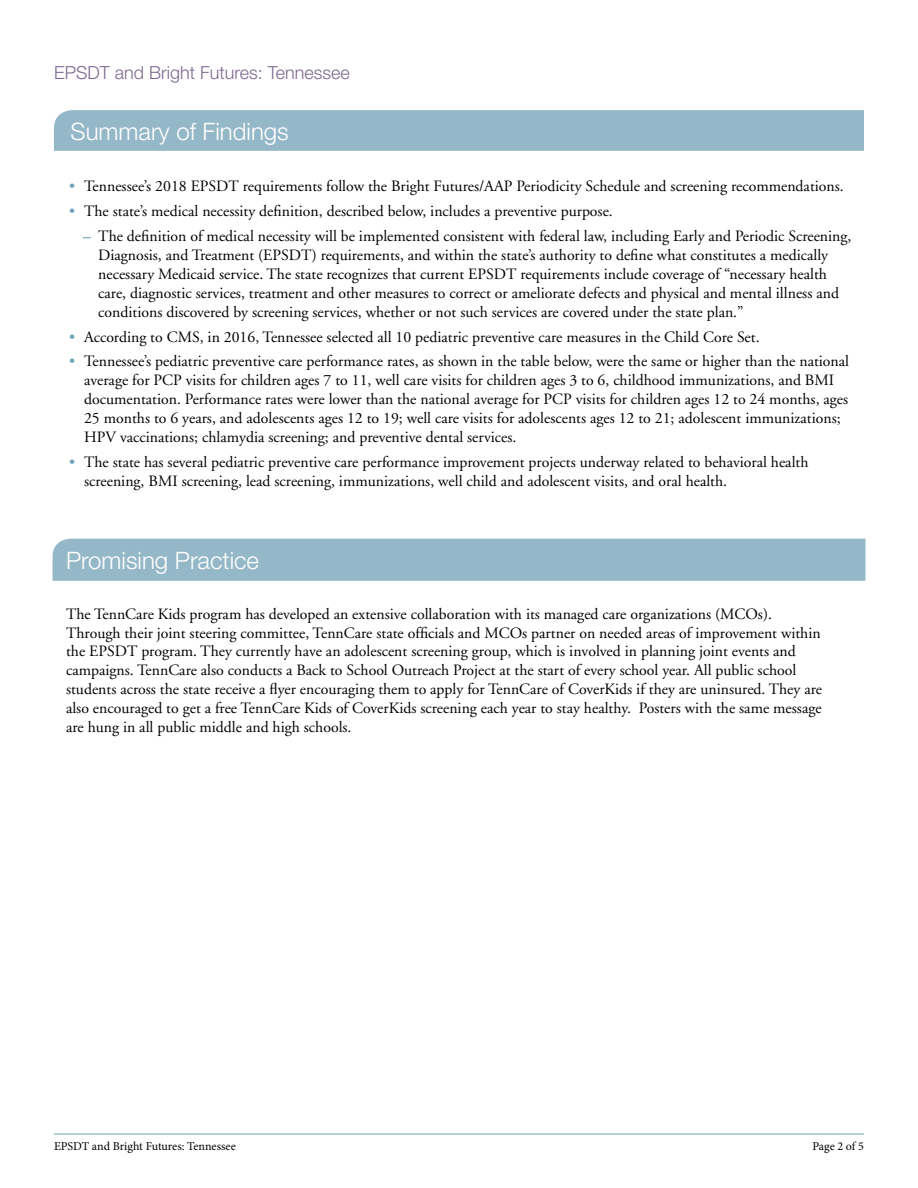
<style>
.page{position:relative;width:918px;height:1188px;background:#fff}
.page>*{position:absolute;margin:0;border:0;box-sizing:border-box;transform-origin:0 0}
.t1{font:300 24px "Helvetica Neue";color:#fff}
.t2{font:300 18px "Helvetica Neue";color:#7c6990}
.t3{font:15.75px/18.9px "Adobe Garamond";color:#000}
.t4{font:12px "Minion Pro";letter-spacing:-.005em;color:#000}
.s1{color:#6ba2b8}
.s2{font-weight:700;color:#6ba2b8}
</style>
<div class="page">
<hr style="left:54px;top:1134px;width:810px;height:1px;background:#6ba2b8">
<div style="left:52px;top:539px;width:814px;height:42px;background:#95b8c9"></div>
<div style="left:54px;top:110px;width:810px;height:41px;background:#95b8c9"></div>
<p class="t2" style="left:54px;top:62px;width:297px">EPSDT and Bright Futures: Tennessee</p>
<h1 class="t1" style="left:71px;top:117px;width:220px">Summary of Findings</h1>
<p class="t3" style="left:69px;top:177px;width:776px"><span class="s1">•</span> Tennessee’s 2018 EPSDT requirements follow the Bright Futures/AAP Periodicity Schedule and screening recommendations.</p>
<p class="t3" style="left:69px;top:202px;width:545px"><span class="s1">•</span> The state’s medical necessity definition, described below, includes a preventive purpose.</p>
<p class="t3" style="left:98px;top:227px;width:755px;text-indent:-15px"><span class="s2">–</span> The definition of medical necessity will be implemented consistent with federal law, including Early and Periodic Screening, Diagnosis, and Treatment (EPSDT) requirements, and within the state’s authority to define what constitutes a medically necessary Medicaid service. The state recognizes that current EPSDT requirements include coverage of “necessary health care, diagnostic services, treatment and other measures to correct or ameliorate defects and physical and mental illness and conditions discovered by screening services, whether or not such services are covered under the state plan.”</p>
<p class="t3" style="left:69px;top:328px;width:692px"><span class="s1">•</span> According to CMS, in 2016, Tennessee selected all 10 pediatric preventive care measures in the Child Core Set.</p>
<p class="t3" style="left:84px;top:352px;width:767px;text-indent:-15px"><span class="s1">•</span> Tennessee’s pediatric preventive care performance rates, as shown in the table below, were the same or higher than the national average for PCP visits for children ages 7 to 11, well care visits for children ages 3 to 6, childhood immunizations, and BMI documentation. Performance rates were lower than the national average for PCP visits for children ages 12 to 24 months, ages 25 months to 6 years, and adolescents ages 12 to 19; well care visits for adolescents ages 12 to 21; adolescent immunizations; HPV vaccinations; chlamydia screening; and preventive dental services.</p>
<p class="t3" style="left:84px;top:453px;width:726px;text-indent:-15px"><span class="s1">•</span> The state has several pediatric preventive care performance improvement projects underway related to behavioral health screening, BMI screening, lead screening, immunizations, well child and adolescent visits, and oral health.</p>
<h1 class="t1" style="left:66px;top:546px;width:194px">Promising Practice</h1>
<p class="t3" style="left:66px;top:605px;width:757px">The TennCare Kids program has developed an extensive collaboration with its managed care organizations (MCOs).<br>Through their joint steering committee, TennCare state officials and MCOs partner on needed areas of improvement within the EPSDT program. They currently have an adolescent screening group, which is involved in planning joint events and campaigns. TennCare also conducts a Back to School Outreach Project at the start of every school year. All public school students across the state receive a flyer encouraging them to apply for TennCare of CoverKids if they are uninsured. They are also encouraged to get a free TennCare Kids of CoverKids screening each year to stay healthy. Posters with the same message are hung in all public middle and high schools.</p>
<p class="t4" style="left:54px;top:1138px;width:183px">EPSDT and Bright Futures: Tennessee</p>
<p class="t4" style="left:812px;top:1138px;width:53px">Page 2 of 5</p>
</div>
